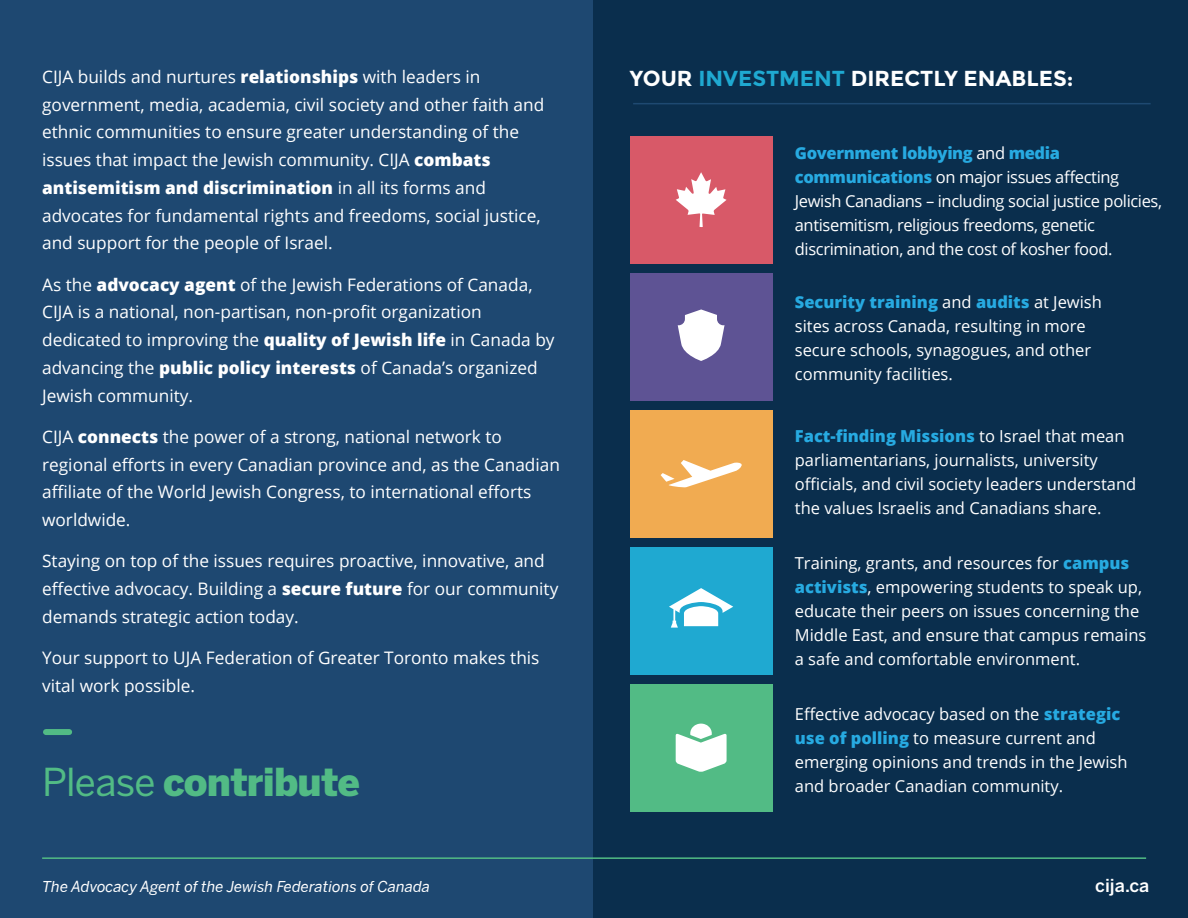
<style>
.page{position:relative;width:1188px;height:918px;background:#fff}
.page>*{position:absolute;margin:0;border:0;box-sizing:border-box;transform-origin:0 0}
.t1{font:900 38.25px "Benton Sans";letter-spacing:-.02em;color:#52bb85}
.t2{font:700 21.6px "Montserrat";color:#fff}
.t3{font:500 18px "Benton Sans";color:#fff}
.t4{font:17.25px/27.8px "Open Sans";color:#fff}
.t5{font:16.5px/24px "Open Sans";color:#fff}
.t6{font:16.5px/24px "Open Sans";letter-spacing:-.025em;color:#fff}
.t7{font:italic 15px "Benton Sans";color:#fff}
.s1{font-weight:800}
.s2{font-weight:400}
.s3{color:#1fa9d1}
.s4{font-weight:800;color:#27aae1}
</style>
<div class="page">
<div style="left:0;top:0;width:593px;height:918px;background:#1e4871"></div>
<div style="left:593px;top:0;width:595px;height:918px;background:#0a2e4d"></div>
<hr style="left:633px;top:103px;width:518px;height:1px;background:#1e4971">
<hr style="left:42px;top:857px;width:1104px;height:2px;background:#52bc85">
<div style="left:46px;top:729px;width:23px;height:6px;background:#52bb85"></div>
<div style="left:630px;top:410px;width:143px;height:127px;background:#f1ab51"></div>
<svg style="left:661px;top:460px;width:81px;height:28px"></svg>
<div style="left:630px;top:547px;width:143px;height:127px;background:#1fa9d1"></div>
<svg style="left:669px;top:588px;width:64px;height:40px"></svg>
<div style="left:630px;top:136px;width:143px;height:127px;background:#d85968"></div>
<svg style="left:676px;top:172px;width:51px;height:55px"></svg>
<div style="left:630px;top:273px;width:143px;height:127px;background:#5e5394"></div>
<svg style="left:678px;top:309px;width:47px;height:52px"></svg>
<div style="left:630px;top:684px;width:143px;height:127px;background:#52bb85"></div>
<svg style="left:676px;top:724px;width:51px;height:48px"></svg>
<p class="t4" style="left:42px;top:62px;width:504px">CIJA builds and nurtures <span class="s1">relationships</span> with leaders in government, media, academia, civil society and other faith and ethnic communities to ensure greater understanding of the issues that impact the Jewish community. CIJA <span class="s1">combats antisemitism and discrimination</span> in all its forms and advocates for fundamental rights and freedoms, social justice, and support for the people of Israel.</p>
<p class="t4" style="left:42px;top:270px;width:514px">As the <span class="s1">advocacy agent</span> of the Jewish Federations of Canada, CIJA is a national, non-partisan, non-profit organization dedicated to improving the <span class="s1">quality of Jewish life</span> in Canada by advancing the <span class="s1">public policy interests</span> of Canada’s organized Jewish community.</p>
<p class="t4" style="left:42px;top:422px;width:519px">CIJA <span class="s1">connects</span> the power of a strong, national network to regional efforts in every Canadian province and, as the Canadian affiliate of the World Jewish Congress, to international efforts worldwide.</p>
<p class="t4" style="left:42px;top:547px;width:518px">Staying on top of the issues requires proactive, innovative, and effective advocacy. Building a <span class="s1">secure future</span> for our community demands strategic action today.</p>
<p class="t4" style="left:42px;top:644px;width:499px">Your support to UJA Federation of Greater Toronto makes this vital work possible.</p>
<h1 class="t1" style="left:42px;top:760px;width:319px"><span class="s2">Please</span> contribute</h1>
<p class="t2" style="left:630px;top:66px;width:445px">YOUR <span class="s3">INVESTMENT</span> DIRECTLY ENABLES:</p>
<p class="t6" style="left:795px;top:140px;width:369px"><span class="s4">Government lobbying</span> and <span class="s4">media communications</span> on major issues affecting Jewish Canadians – including social justice policies, antisemitism, religious freedoms, genetic discrimination, and the cost of kosher food.</p>
<p class="t5" style="left:795px;top:289px;width:309px"><span class="s4">Security training</span> and <span class="s4">audits</span> at Jewish sites across Canada, resulting in more secure schools, synagogues, and other community facilities.</p>
<p class="t5" style="left:795px;top:424px;width:343px"><span class="s4">Fact-finding Missions</span> to Israel that mean parliamentarians, journalists, university officials, and civil society leaders understand the values Israelis and Canadians share.</p>
<p class="t5" style="left:795px;top:551px;width:353px">Training, grants, and resources for <span class="s4">campus activists</span>, empowering students to speak up, educate their peers on issues concerning the Middle East, and ensure that campus remains a safe and comfortable environment.</p>
<p class="t5" style="left:795px;top:702px;width:334px">Effective advocacy based on the <span class="s4">strategic use of polling</span> to measure current and emerging opinions and trends in the Jewish and broader Canadian community.</p>
<p class="t7" style="left:42px;top:878px;width:390px">The Advocacy Agent of the Jewish Federations of Canada</p>
<p class="t3" style="left:1095px;top:875px;width:56px">cija.ca</p>
</div>
